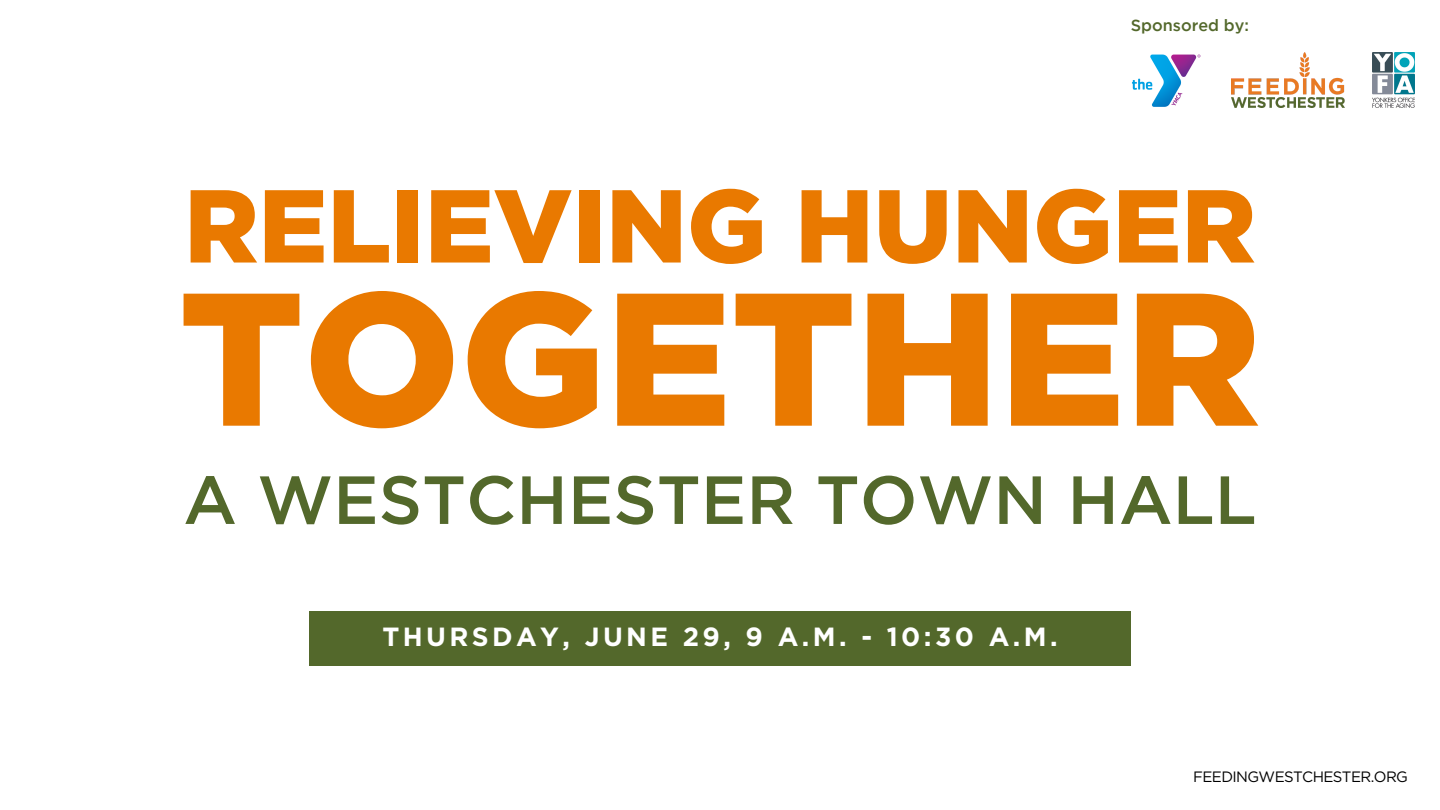
<style>
.page{position:relative;width:1440px;height:810px;background:#fff}
.page>*{position:absolute;margin:0;border:0;box-sizing:border-box;transform-origin:0 0}
.t1{font:900 188.6px "Gotham";color:#e97900}
.t2{font:900 103.3px "Gotham";color:#e97900}
.t3{font:500 67.9px "Gotham";color:#53682b}
.t4{font:700 26.3px "Gotham";letter-spacing:.13em;color:#fff}
.t5{font:500 16.2px "Gotham";color:#53682b}
.t6{font:15px "Gotham";letter-spacing:-.04em;color:#000}
</style>
<div class="page">
<div style="left:309px;top:611px;width:822px;height:55px;background:#53682b"></div>
<img style="left:1231px;top:53px;width:113px;height:55px">
<img style="left:1132px;top:54px;width:69px;height:53px">
<img style="left:1373px;top:53px;width:42px;height:55px">
<p class="t5" style="left:1131px;top:20px;width:120px">Sponsored by:</p>
<p class="t2" style="left:184px;top:187px;width:1073px">RELIEVING HUNGER</p>
<p class="t1" style="left:179px;top:288px;width:1083px">TOGETHER</p>
<p class="t3" style="left:183px;top:474px;width:1075px">A WESTCHESTER TOWN HALL</p>
<p class="t4" style="left:382px;top:625px;width:677px">THURSDAY, JUNE 29, 9 A.M. - 10:30 A.M.</p>
<p class="t6" style="left:1193px;top:770px;width:216px">FEEDINGWESTCHESTER.ORG</p>
</div>
